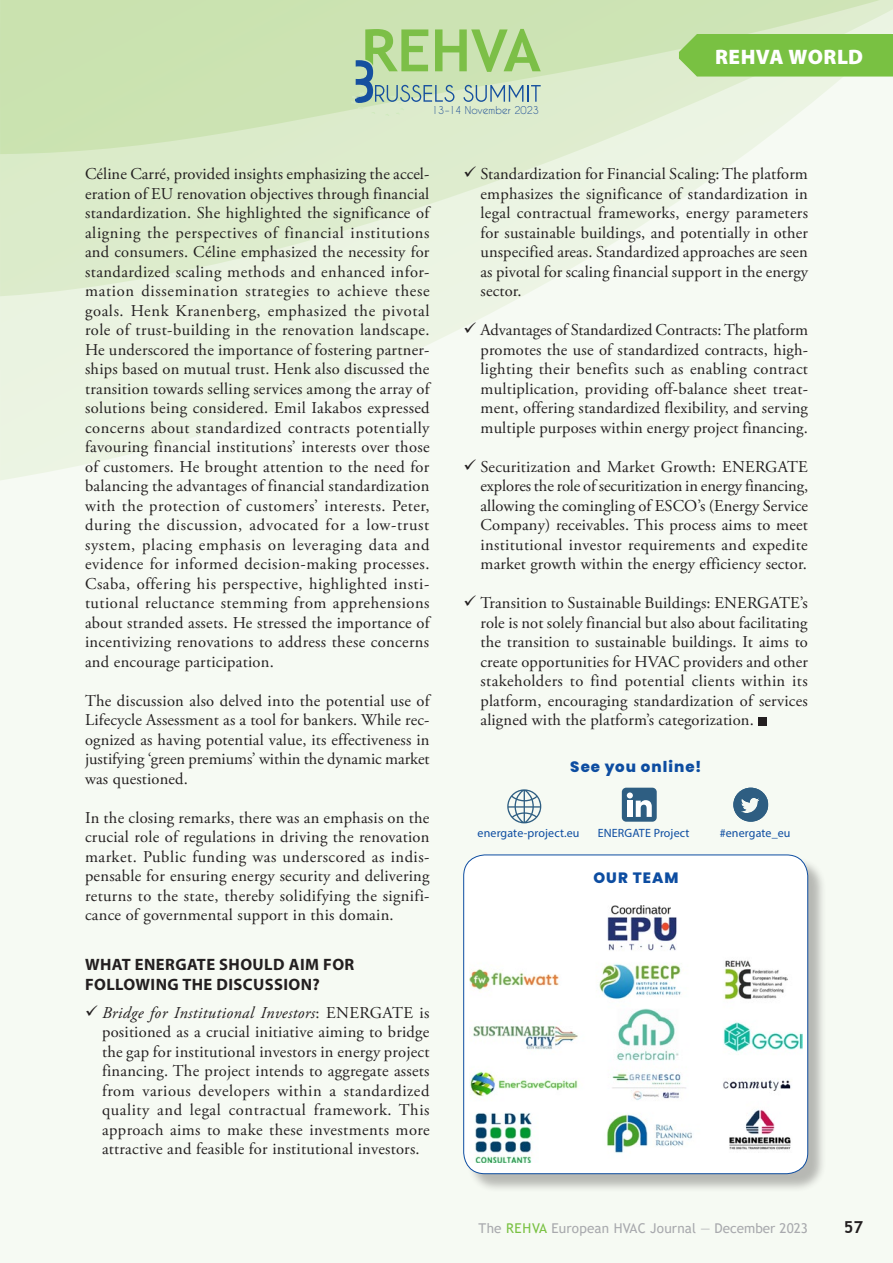
<style>
.page{position:relative;width:893px;height:1263px;background:#f4f9ef}
.page>*{position:absolute;margin:0;border:0;box-sizing:border-box;transform-origin:0 0}
.t1{font:900 21px "Myriad Pro";letter-spacing:.02em;color:#fff}
.t2{font:16.5px/19.5px "Adobe Garamond Pro";letter-spacing:.01em;color:#231f20;text-align:justify}
.Heading_2{font:700 16.5px/19.5px "Myriad Pro";letter-spacing:.025em;color:#231f20}
.t3{font:700 16.5px "Trebuchet MS";color:#231f20}
.t4{font:800 15px "Poppins";letter-spacing:.07em;color:#0d4da1}
.t5{font:13.5px "Trebuchet MS";letter-spacing:.015em;color:#a8a9ad}
.t6{font:12px "Myriad Pro";letter-spacing:.01em;color:#0d4da1}
.t7{font:10.2px "Caviar Dreams";color:#194994}
.s1{font-style:italic}
.s2{color:#79c142}
</style>
<div class="page">
<svg style="left:0;top:154px;width:744px;height:326px"></svg>
<svg style="left:0;top:0;width:893px;height:154px;fill:#cde3b4"></svg>
<svg style="left:351px;top:29px;width:190px;height:88px;background:#b4d4a2"></svg>
<div style="left:758px;top:717px;width:9px;height:8px;background:#231f20"></div>
<div style="left:466px;top:857px;width:360px;height:335px;background:#231f20;opacity:.3"></div>
<div style="left:464px;top:855px;width:344px;height:319px;background:#fff;border-radius:21px"></div>
<img style="left:469px;top:905px;width:333px;height:257px">
<div style="left:463px;top:855px;width:345px;height:319px;border:1px solid #0d4da1;border-radius:21px"></div>
<div style="left:622px;top:788px;width:35px;height:34px;background:#2e5e82;border-radius:4px"></div>
<svg style="left:627px;top:792px;width:25px;height:25px"></svg>
<svg style="left:733px;top:788px;width:35px;height:34px"></svg>
<svg style="left:507px;top:789px;width:34px;height:34px"></svg>
<div style="left:679px;top:34px;width:214px;height:43px;background:#79c142"></div>
<svg style="left:465px;top:166px;width:11px;height:11px"></svg>
<svg style="left:465px;top:322px;width:11px;height:11px"></svg>
<svg style="left:465px;top:459px;width:11px;height:11px"></svg>
<p class="t7" style="left:432px;top:104px;width:109px">13–14 November 2023</p>
<p class="t1" style="left:715px;top:43px;width:150px">REHVA WORLD</p>
<p class="t2" style="left:85px;top:165px;width:346px">Céline Carré, provided insights emphasizing the accel&shy;eration of EU renovation objectives through financial standardization. She highlighted the significance of aligning the perspectives of financial institutions and consumers. Céline emphasized the necessity for standardized scaling methods and enhanced infor&shy;mation dissemination strategies to achieve these goals. Henk Kranenberg, emphasized the pivotal role of trust-building in the renovation landscape.<br>He underscored the importance of fostering partner&shy;ships based on mutual trust. Henk also discussed the transition towards selling services among the array of solutions being considered. Emil Iakabos expressed concerns about standardized contracts potentially favouring financial institutions’ interests over those of customers. He brought attention to the need for balancing the advantages of financial standardization with the protection of customers’ interests. Peter, during the discussion, advocated for a low-trust system, placing emphasis on leveraging data and evidence for informed decision-making processes.<br>Csaba, offering his perspective, highlighted insti&shy;tutional reluctance stemming from apprehensions about stranded assets. He stressed the importance of incentivizing renovations to address these concerns and encourage participation.</p>
<p class="t2" style="left:85px;top:691px;width:346px">The discussion also delved into the potential use of Lifecycle Assessment as a tool for bankers. While rec&shy;ognized as having potential value, its effectiveness in justifying ‘green premiums’ within the dynamic market was questioned.</p>
<p class="t2" style="left:85px;top:808px;width:346px">In the closing remarks, there was an emphasis on the crucial role of regulations in driving the renovation market. Public funding was underscored as indis&shy;pensable for ensuring energy security and delivering returns to the state, thereby solidifying the signifi&shy;cance of governmental support in this domain.</p>
<p class="Heading_2" style="left:85px;top:954px;width:271px">WHAT ENERGATE SHOULD AIM FOR<br>FOLLOWING THE DISCUSSION?</p>
<p class="t2" style="left:102px;top:1003px;width:329px"><span class="s1">Bridge for Institutional Investors</span>: ENERGATE is positioned as a crucial initiative aiming to bridge the gap for institutional investors in energy project financing. The project intends to aggregate assets from various developers within a standardized quality and legal contractual framework. This approach aims to make these investments more attractive and feasible for institutional investors.</p>
<p class="t2" style="left:480px;top:165px;width:329px">Standardization for Financial Scaling: The platform emphasizes the significance of standardization in legal contractual frameworks, energy parameters for sustainable buildings, and potentially in other unspecified areas. Standardized approaches are seen as pivotal for scaling financial support in the energy sector.</p>
<p class="t2" style="left:480px;top:321px;width:329px">Advantages of Standardized Contracts: The platform promotes the use of standardized contracts, high&shy;lighting their benefits such as enabling contract multiplication, providing off-balance sheet treat&shy;ment, offering standardized flexibility, and serving multiple purposes within energy project financing.</p>
<p class="t2" style="left:480px;top:457px;width:329px">Securitization and Market Growth: ENERGATE explores the role of securitization in energy financing, allowing the comingling of ESCO’s (Energy Service Company) receivables. This process aims to meet institutional investor requirements and expedite market growth within the energy efficiency sector.</p>
<p class="t2" style="left:480px;top:594px;width:329px">Transition to Sustainable Buildings: ENERGATE’s role is not solely financial but also about facilitating the transition to sustainable buildings. It aims to create opportunities for HVAC providers and other stakeholders to find potential clients within its platform, encouraging standardization of services aligned with the platform’s categorization.</p>
<p class="t4" style="left:570px;top:758px;width:133px">See you online!</p>
<p class="t6" style="left:478px;top:826px;width:103px">energate-project.eu</p>
<p class="t6" style="left:598px;top:826px;width:93px">ENERGATE Project</p>
<p class="t6" style="left:720px;top:826px;width:72px">#energate_eu</p>
<p class="t4" style="left:593px;top:869px;width:87px">OUR TEAM</p>
<p class="t5" style="left:479px;top:1220px;width:331px">The <span class="s2">REHVA</span> European HVAC Journal — December 2023</p>
<p class="t3" style="left:844px;top:1217px;width:21px">57</p>
</div>
